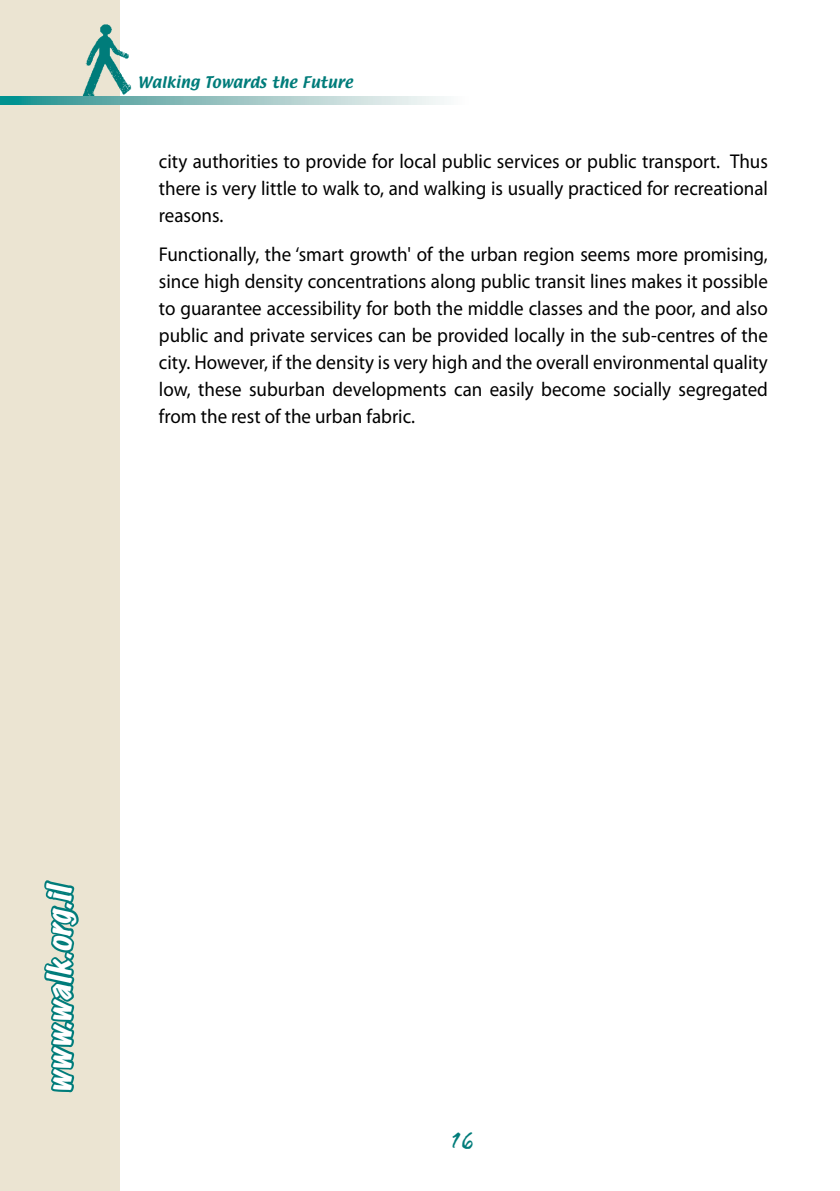
<style>
.page{position:relative;width:840px;height:1191px;background:#fff}
.page>*{position:absolute;margin:0;border:0;box-sizing:border-box;transform-origin:0 0}
.t1{font:500 40px "Nitsan MF";color:#007c7a}
.t2{font:italic expanded 30px "Marker Felt";color:#fff}
.t3{font:20px/27px "Myriad Pro";color:#000;scale:.95 1}
.t4{font:14px "Textile";letter-spacing:.02em;color:#007c7a}
</style>
<div class="page">
<div style="left:0;top:0;width:119px;height:1191px;background:#ebe4d2"></div>
<svg style="left:44px;top:880px;width:35px;height:213px"></svg>
<img style="left:82px;top:23px;width:50px;height:73px">
<svg style="left:0;top:96px;width:445px;height:9px;background:#8fc2c0"></svg>
<p class="t4" style="left:137px;top:73px;width:216px">Walking Towards the Future</p>
<p class="t3" style="left:159px;top:148px;width:642px">city authorities to provide for local public services or public transport.<br>there is very little to walk to, and walking is usually practiced for recreational reasons.</p>
<p class="t3" style="left:159px;top:240px;width:642px;text-align:justify">Functionally, the ‘smart growth׳ of the urban region seems more promising, since high density concentrations along public transit lines makes it possible to guarantee accessibility for both the middle classes and the poor, and also public and private services can be provided locally in the sub-centres of the city. However if, the density is very high and the overall environmental quality low, these suburban developments can easily become socially segregated from the rest of the urban fabric.</p>
<p class="t3" style="left:729px;top:148px;width:41px">Thus</p>
<h2 class="t2" style="left:44px;top:909px;width:31px;rotate:-90deg">i l.</h2>
<h2 class="t2" style="left:44px;top:1093px;width:191px;rotate:-90deg">wwwwalk org</h2>
<h2 class="t2" style="left:44px;top:959px;width:15px;rotate:-90deg">.</h2>
<h2 class="t2" style="left:44px;top:1028px;width:15px;rotate:-90deg">.</h2>
<h1 class="t1" style="left:450px;top:1118px;width:24px">16</h1>
</div>
